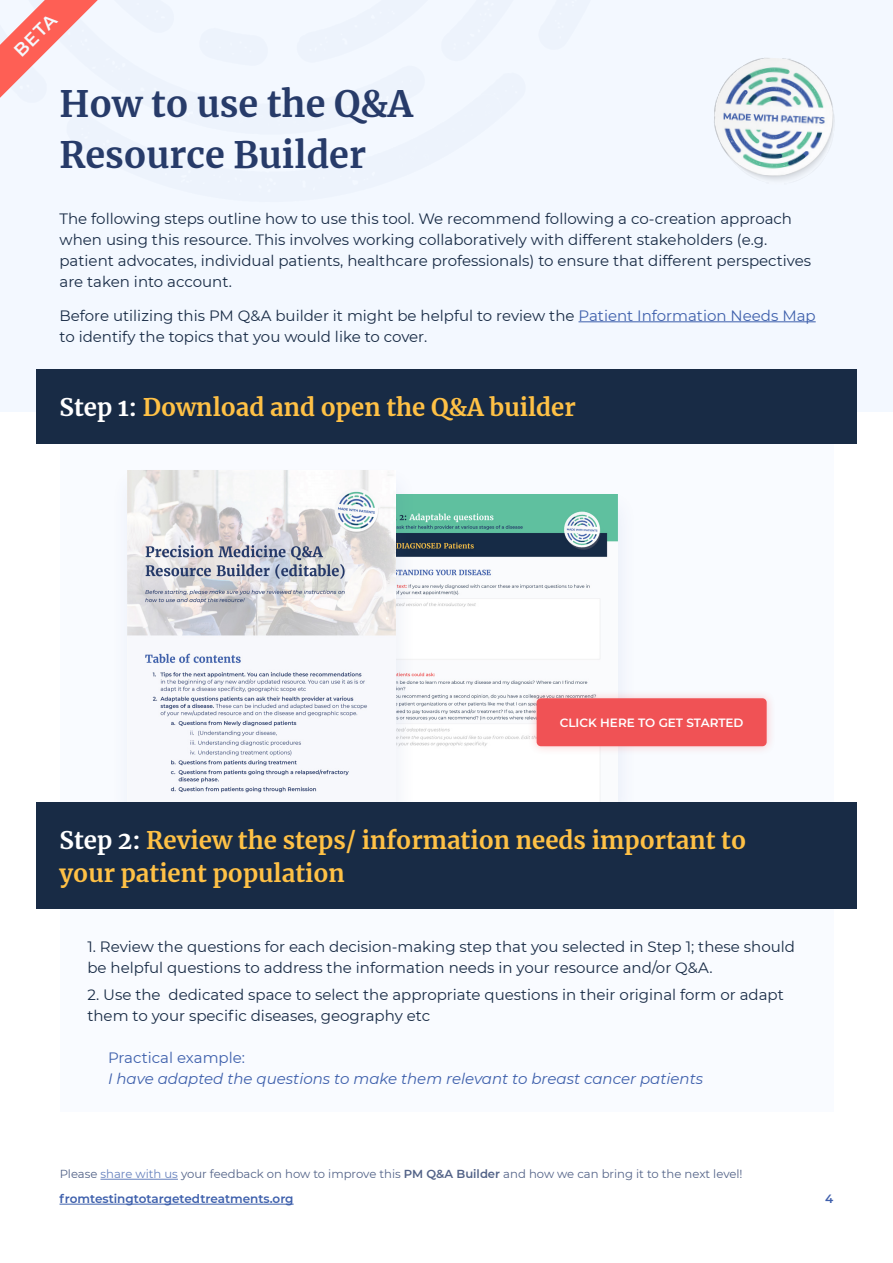
<style>
.page{position:relative;width:893px;height:1263px;background:#fff}
.page>*{position:absolute;margin:0;border:0;box-sizing:border-box;transform-origin:0 0}
.t1{font:700 36px/51px "Merriweather";color:#273b69}
.t2{font:700 24px/33px "Merriweather";color:#ffc145}
.t3{font:600 18px "Montserrat";color:#f4f9fd}
.t4{font:15px/21px "Montserrat";color:#182b45}
.t5{font:italic 15px "Montserrat";color:#3e60ac}
.t6{font:15px "Montserrat";color:#3e60ac}
.t7{font:600 12px "Montserrat";color:#3e60ac}
.t8{font:600 12px "Montserrat";color:#fff}
.t9{font:600 12px "Montserrat";color:#3f5fac}
.t10{font:11.7px "Montserrat";color:#273b69}
.s1{color:#3e60ac}
.s2{color:#fff}
.s3{font-weight:600}
</style>
<div class="page">
<hr style="left:60px;top:1204px;width:234px;height:1px;background:#3e60ac">
<hr style="left:100px;top:1179px;width:78px;height:1px;background:#3e60ac">
<div style="left:60px;top:387px;width:773px;height:725px;background:#f3f8ff"></div>
<div style="left:332px;top:488px;width:307px;height:347px;background:#f7f9fe"></div>
<img style="left:418px;top:494px;width:199px;height:309px">
<div style="left:110px;top:464px;width:308px;height:371px;background:#3e60ac;opacity:.1"></div>
<img style="left:128px;top:471px;width:268px;height:332px">
<div style="left:528px;top:689px;width:248px;height:66px;background:#f05254;opacity:.3"></div>
<div style="left:537px;top:698px;width:230px;height:48px;background:#f05255;border-radius:4px"></div>
<div style="left:0;top:0;width:893px;height:411px;background:#f3f8ff"></div>
<img style="left:714px;top:58px;width:121px;height:123px">
<hr style="left:578px;top:321px;width:238px;height:1px;background:#3e60ac">
<div style="left:36px;top:369px;width:821px;height:74px;background:#182b45"></div>
<div style="left:36px;top:803px;width:821px;height:106px;background:#182b45"></div>
<svg style="left:0;top:0;width:98px;height:98px"></svg>
<p class="t3" style="left:8px;top:44px;width:54px;rotate:-45deg">BETA</p>
<p class="t1" style="left:60px;top:77px;width:355px">How to use the Q&amp;A<br>Resource Builder</p>
<p class="t4" style="left:60px;top:208px;width:753px">The following steps outline how to use this tool. We recommend following a co-creation approach when using this resource. This involves working collaboratively with different stakeholders (e.g. patient advocates, individual patients, healthcare professionals) to ensure that different perspectives are taken into account.</p>
<p class="t4" style="left:60px;top:304px;width:758px">Before utilizing this PM Q&amp;A builder it might be helpful to review the <span class="s1">Patient Information Needs Map </span>to identify the topics that you would like to cover.</p>
<p class="t2" style="left:60px;top:390px;width:518px"><span class="s2">Step 1:</span> Download and open the Q&amp;A builder</p>
<p class="t8" style="left:560px;top:714px;width:185px">CLICK HERE TO GET STARTED</p>
<p class="t2" style="left:60px;top:823px;width:688px"><span class="s2">Step 2:</span> Review the steps/ information needs important to your patient population</p>
<p class="t4" style="left:87px;top:935px;width:709px">1. Review the questions for each decision-making step that you selected in Step 1; these should be helpful questions to address the information needs in your resource and/or Q&amp;A.</p>
<p class="t4" style="left:87px;top:984px;width:698px">2. Use the dedicated space to select the appropriate questions in their original form or adapt them to your specific diseases, geography etc</p>
<p class="t6" style="left:108px;top:1047px;width:139px">Practical example:</p>
<p class="t5" style="left:108px;top:1068px;width:597px">I have adapted the questions to make them relevant to breast cancer patients</p>
<p class="t10" style="left:60px;top:1166px;width:685px">Please <span class="s1">share with us</span> your feedback on how to improve this <span class="s3">PM Q&amp;A Builder</span> and how we can bring it to the next level!</p>
<p class="t7" style="left:60px;top:1190px;width:236px">fromtestingtotargetedtreatments.org</p>
<p class="t9" style="left:825px;top:1190px;width:10px">4</p>
</div>
